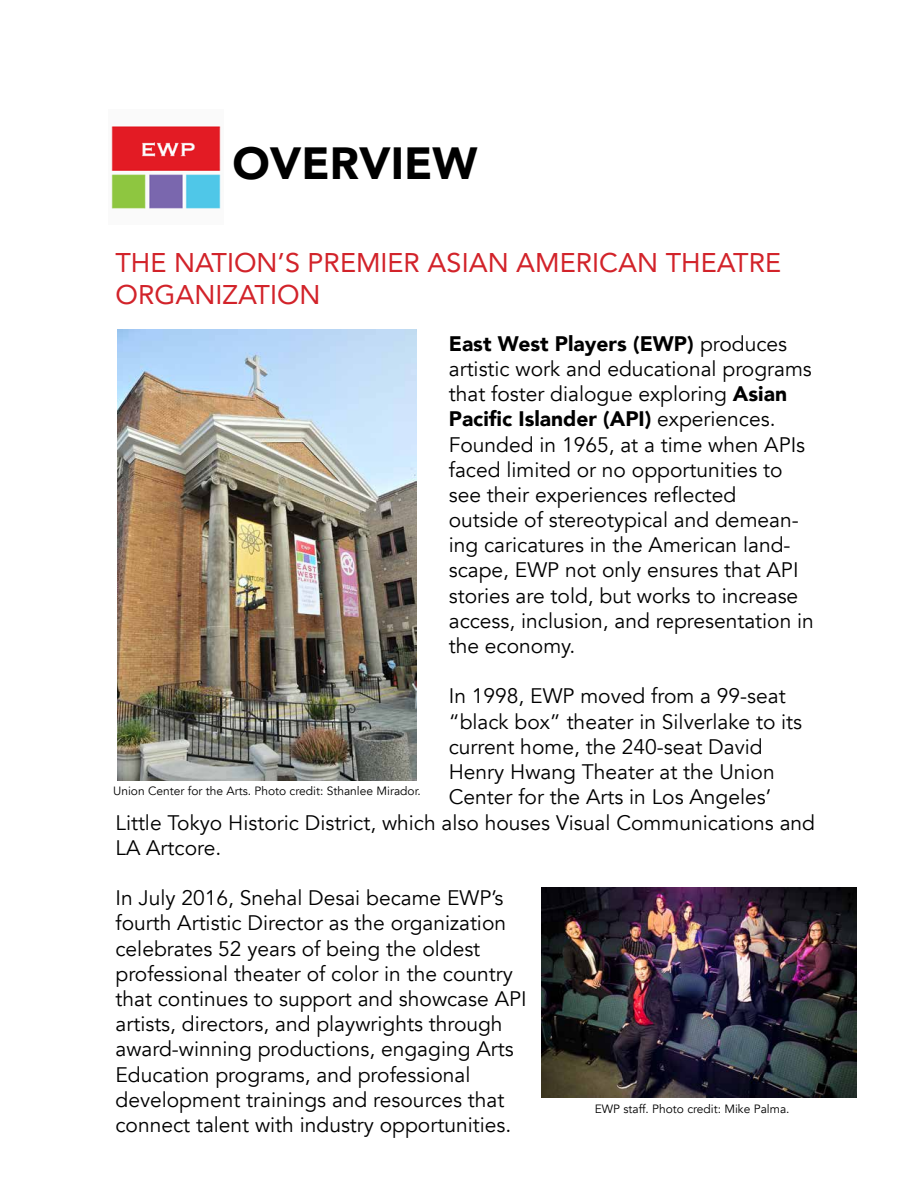
<style>
.page{position:relative;width:918px;height:1188px;background:#fff}
.page>*{position:absolute;margin:0;border:0;box-sizing:border-box;transform-origin:0 0}
.t1{font:900 45px "Avenir";color:#000}
.t2{font:27px/32.4px "Avenir";color:#d2232a}
.t3{font:21px/25.2px "Avenir";color:#000}
.t4{font:12px "Avenir";color:#000}
.s1{font-weight:900}
</style>
<div class="page">
<img style="left:111px;top:126px;width:110px;height:83px">
<img style="left:117px;top:329px;width:300px;height:452px">
<img style="left:542px;top:887px;width:314px;height:210px">
<h1 class="t1" style="left:232px;top:124px;width:246px">OVERVIEW</h1>
<p class="t2" style="left:116px;top:245px;width:667px">THE NATION’S PREMIER ASIAN AMERICAN THEATRE<br>ORGANIZATION</p>
<p class="t3" style="left:449px;top:331px;width:367px"><span class="s1">East West Players (EWP)</span> produces artistic work and educational programs that foster dialogue exploring <span class="s1">Asian Pacific Islander (API)</span> experiences.<br>Founded in 1965, at a time when APIs faced limited or no opportunities to see their experiences reflected<br>outside of stereotypical and demean&shy;ing caricatures in the American land&shy;scape, EWP not only ensures that API stories are told, but works to increase access, inclusion, and representation in the economy.</p>
<p class="t3" style="left:449px;top:684px;width:338px">In 1998, EWP moved from a 99-seat</p>
<p class="t3" style="left:449px;top:709px;width:355px">“black box” theater in Silverlake to its</p>
<p class="t3" style="left:449px;top:734px;width:315px">current home, the 240-seat David</p>
<p class="t3" style="left:449px;top:760px;width:327px">Henry Hwang Theater at the Union</p>
<p class="t3" style="left:449px;top:785px;width:324px">Center for the Arts in Los Angeles’</p>
<p class="t3" style="left:116px;top:810px;width:701px">Little Tokyo Historic District, which also houses Visual Communications and</p>
<p class="t3" style="left:116px;top:835px;width:107px">LA Artcore.</p>
<p class="t3" style="left:116px;top:886px;width:413px">In July 2016, Snehal Desai became EWP’s fourth Artistic Director as the organization celebrates 52 years of being the oldest professional theater of color in the country that continues to support and showcase API artists, directors, and playwrights through award-winning productions, engaging Arts Education programs, and professional development trainings and resources that connect talent with industry opportunities.</p>
<p class="t4" style="left:113px;top:784px;width:309px">Union Center for the Arts. Photo credit: Sthanlee Mirador.</p>
<p class="t4" style="left:595px;top:1101px;width:196px">EWP staff. Photo credit: Mike Palma.</p>
</div>
